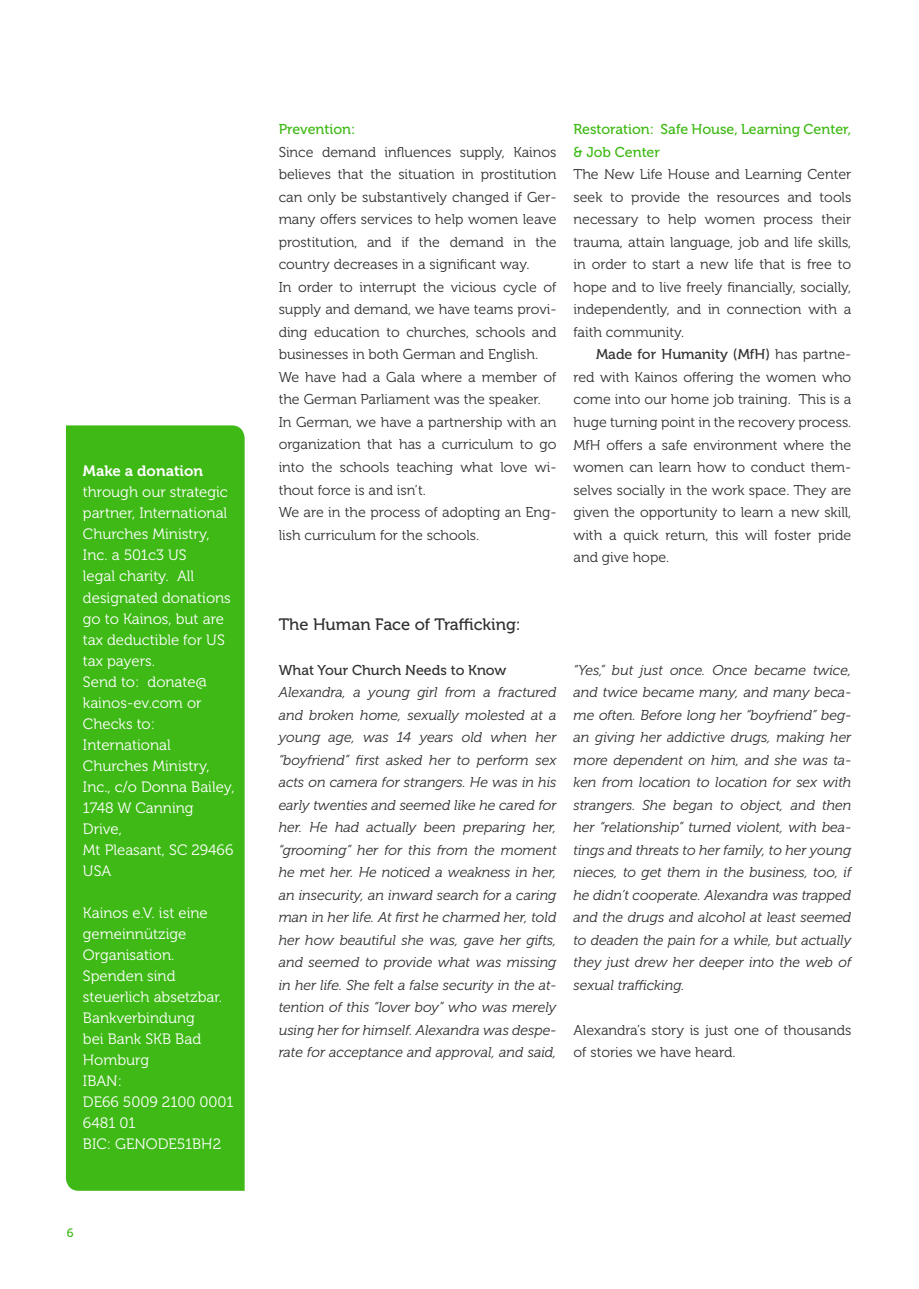
<style>
.page{position:relative;width:919px;height:1289px;background:#fff}
.page>*{position:absolute;margin:0;border:0;box-sizing:border-box;transform-origin:0 0}
.t1{font:16.5px "Museo 500";color:#313130}
.t2{font:15px/21px "Museo 300";color:#fff}
.t3{font:15px "Museo 700";color:#fff}
.t4{font:14.25px/22.5px "Museo 300";color:#313130}
.t5{font:italic 14.25px/22.5px "Museo 300";color:#313130;text-align:justify}
.t6{font:14.25px/22.5px "Museo 500";color:#3eb915}
.t7{font:14.25px "Museo 500";color:#313130}
.t8{font:12px "Museo 500";color:#3eb915}
.s1{font-family:"Museo 300"}
</style>
<div class="page">
<div style="left:66px;top:425px;width:178px;height:765px;background:#3eb915"></div>
<p class="t3" style="left:83px;top:463px;width:122px">Make a donation</p>
<p class="t2" style="left:83px;top:482px;width:153px">through our strategic partner, International<br>Churches Ministry,<br>Inc. a 501c3 US<br>legal charity. All designated donations go to Kainos, but are tax deductible for US tax payers.<br>Send to: donate@ kainos-ev.com or<br>Checks to:<br>International<br>Churches Ministry,<br>Inc., c/o Donna Bailey,<br>1748 W Canning<br>Drive,<br>Mt Pleasant, SC 29466<br>USA</p>
<p class="t2" style="left:83px;top:902px;width:152px">Kainos e.V. ist eine gemeinnützige<br>Organisation.<br>Spenden sind steuerlich absetzbar.<br>Bankverbindung<br>bei Bank SKB Bad<br>Homburg<br>IBAN:<br>DE66 5009 2100 0001<br>6481 01<br>BIC: GENODE51BH2</p>
<p class="t8" style="left:67px;top:1226px;width:8px">6</p>
<p class="t6" style="left:279px;top:118px;width:78px">Prevention:</p>
<p class="t4" style="left:279px;top:141px;width:279px">Since demand influences supply, Kainos believes that the situation in prostitution can only be substantively changed if Ger&shy;many offers services to help women leave prostitution, and if the demand in the country decreases in a significant way.<br>In order to interrupt the vicious cycle of supply and demand, we have teams provi&shy;ding education to churches, schools and businesses in both German and English.<br>We have had a Gala where a member of the German Parliament was the speaker.<br>In German, we have a partnership with an organization that has a curriculum to go into the schools teaching what love wi&shy;thout force is and isn’t.<br>We are in the process of adopting an Eng&shy;lish curriculum for the schools.</p>
<p class="t6" style="left:573px;top:118px;width:279px">Restoration: Safe House, Learning Center, &amp; Job Center</p>
<p class="t4" style="left:573px;top:163px;width:279px;text-align:justify">The New Life House and Learning Center seek to provide the resources and tools necessary to help women process their trauma, attain language, job and life skills, in order to start a new life that is free to hope and to live freely financially, socially, independently, and in connection with a faith community.</p>
<p class="t7" style="left:596px;top:347px;width:257px">Made for Humanity (MfH) <span class="s1">has partne-</span></p>
<p class="t4" style="left:573px;top:366px;width:279px;text-align:justify">red with Kainos offering the women who come into our home job training. This is a huge turning point in the recovery process.<br>MfH offers a safe environment where the women can learn how to conduct them&shy;selves socially in the work space. They are given the opportunity to learn a new skill, with a quick return, this will foster pride and give hope.</p>
<p class="t1" style="left:279px;top:615px;width:244px">The Human Face of Trafficking:</p>
<p class="t7" style="left:279px;top:662px;width:229px">What Your Church Needs to Know</p>
<p class="t5" style="left:279px;top:681px;width:279px">Alexandra, a young girl from a fractured and broken home, sexually molested at a young age, was 14 years old when her “boyfriend” first asked her to perform sex acts on camera for strangers. He was in his early twenties and seemed like he cared for her. He had actually been preparing her, “grooming” her for this from the moment he met her. He noticed a weakness in her, an insecurity, an inward search for a caring man in her life. At first he charmed her, told her how beautiful she was, gave her gifts, and seemed to provide what was missing in her life. She felt a false security in the at&shy;tention of this “lover boy” who was merely using her for himself. Alexandra was despe&shy;rate for acceptance and approval, and said,</p>
<p class="t5" style="left:573px;top:658px;width:279px">“Yes,” but just once. Once became twice, and twice became many, and many beca&shy;me often. Before long her “boyfriend” beg&shy;an giving her addictive drugs, making her more dependent on him, and she was ta&shy;ken from location to location for sex with strangers. She began to object, and then her “relationship” turned violent, with bea&shy;tings and threats to her family, to her young nieces, to get them in the business, too, if he didn’t cooperate. Alexandra was trapped and the drugs and alcohol at least seemed to deaden the pain for a while, but actually they just drew her deeper into the web of sexual trafficking.</p>
<p class="t4" style="left:573px;top:1018px;width:279px">Alexandra’s story is just one of thousands of stories we have heard.</p>
</div>
